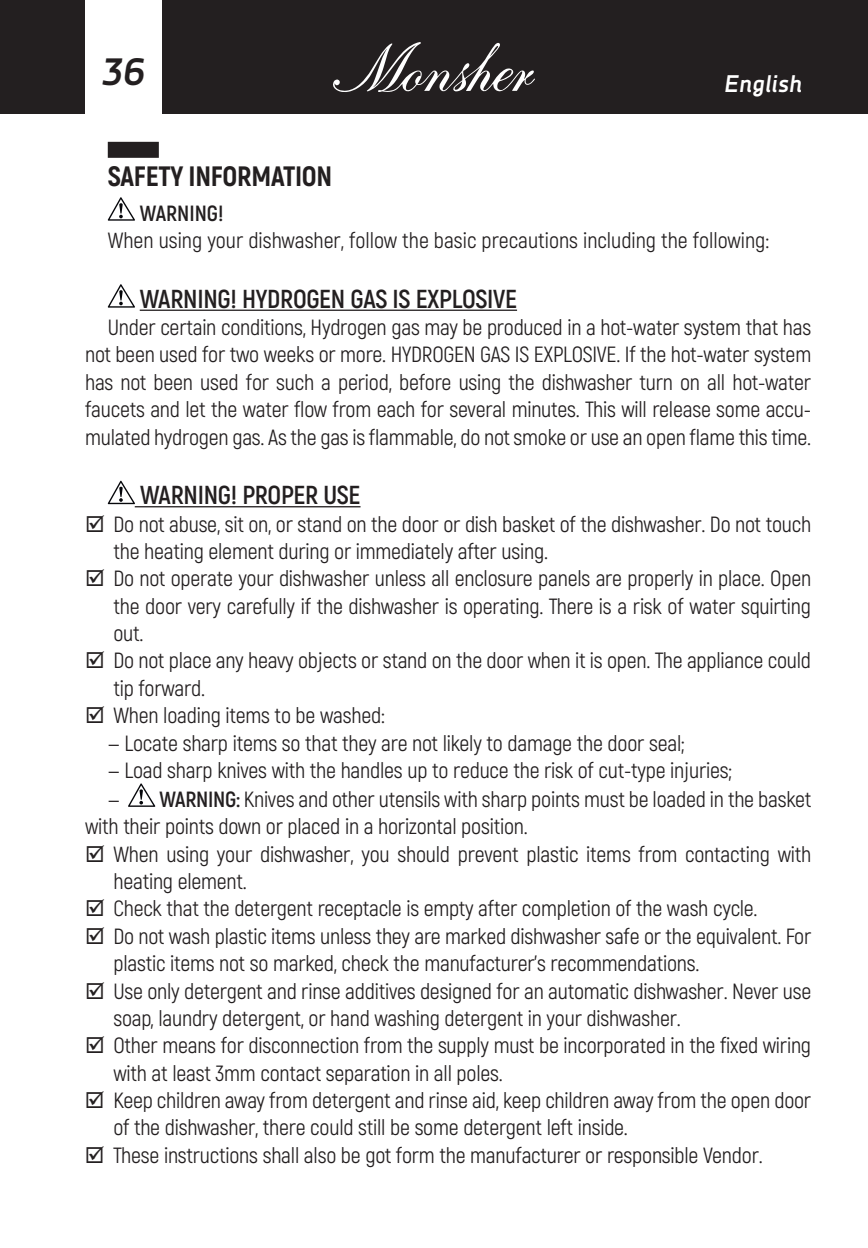
<style>
.page{position:relative;width:868px;height:1248px;background:#fff}
.page>*{position:absolute;margin:0;border:0;box-sizing:border-box;transform-origin:0 0}
.t1{font:italic 700 38px "Decima Nova Pro";color:#231f20}
.t2{font:800 28px "Akrobat";letter-spacing:-.01em;color:#231f20}
.t3{font:700 26px "Akrobat";letter-spacing:-.01em;color:#231f20}
.t4{font:italic 700 24px "Decima Nova Pro";color:#fff}
.t5{font:22px/27.4px "Akrobat";letter-spacing:-.01em;color:#231f20}
.t6{font:700 22px "Akrobat";color:#231f20}
.s1{font-weight:700}
</style>
<div class="page">
<div style="left:0;top:0;width:867px;height:113px;background:#231f20"></div>
<hr style="left:867px;top:0;width:1px;height:113px;background:#231f20">
<div style="left:85px;top:0;width:77px;height:119px;background:#fff"></div>
<svg style="left:333px;top:42px;width:202px;height:50px"></svg>
<div style="left:108px;top:142px;width:51px;height:16px;background:#231f20"></div>
<hr style="left:140px;top:309px;width:377px;height:2px;background:#231f20">
<hr style="left:135px;top:506px;width:225px;height:1px;background:#231f20">
<svg style="left:108px;top:197px;width:27px;height:24px"></svg>
<svg style="left:108px;top:284px;width:27px;height:23px"></svg>
<svg style="left:108px;top:480px;width:27px;height:24px"></svg>
<svg style="left:128px;top:783px;width:27px;height:23px"></svg>
<h1 class="t1" style="left:101px;top:50px;width:46px">36</h1>
<p class="t4" style="left:724px;top:70px;width:79px">English</p>
<p class="t2" style="left:108px;top:158px;width:226px">SAFETY INFORMATION</p>
<p class="t6" style="left:140px;top:199px;width:85px">WARNING!</p>
<p class="t5" style="left:108px;top:227px;width:663px">When using your dishwasher, follow the basic precautions including the following:</p>
<p class="t3" style="left:140px;top:282px;width:379px">WARNING! HYDROGEN GAS IS EXPLOSIVE</p>
<p class="t5" style="left:85px;top:313px;width:727px;text-align:justify;text-indent:23px">Under certain conditions, Hydrogen gas may be produced in a hot-water system that has not been used for two weeks or more. HYDROGEN GAS IS EXPLOSIVE. If the hot-water system has not been used for such a period, before using the dishwasher turn on all hot-water faucets and let the water flow from each for several minutes. This will release some accu&shy;mulated hydrogen gas. As the gas is flammable, do not smoke or use an open flame this time.</p>
<p class="t3" style="left:140px;top:479px;width:222px">WARNING! PROPER USE</p>
<p class="t5" style="left:113px;top:510px;width:699px">Do not abuse, sit on, or stand on the door or dish basket of the dishwasher. Do not touch the heating element during or immediately after using.<br>Do not operate your dishwasher unless all enclosure panels are properly in place. Open the door very carefully if the dishwasher is operating. There is a risk of water squirting out.<br>Do not place any heavy objects or stand on the door when it is open. The appliance could tip forward.<br>When loading items to be washed:</p>
<p class="t5" style="left:108px;top:729px;width:578px">— Locate sharp items so that they are not likely to damage the door seal;</p>
<p class="t5" style="left:108px;top:756px;width:625px">— Load sharp knives with the handles up to reduce the risk of cut-type injuries;</p>
<p class="t5" style="left:85px;top:785px;width:727px;text-indent:23px">— <span class="s1">WARNING:</span> Knives and other utensils with sharp points must be loaded in the basket with their points down or placed in a horizontal position.</p>
<p class="t5" style="left:113px;top:840px;width:699px">When using your dishwasher, you should prevent plastic items from contacting with heating element.<br>Check that the detergent receptacle is empty after completion of the wash cycle.<br>Do not wash plastic items unless they are marked dishwasher safe or the equivalent. For plastic items not so marked, check the manufacturer’s recommendations.<br>Use only detergent and rinse additives designed for an automatic dishwasher. Never use soap, laundry detergent, or hand washing detergent in your dishwasher.<br>Other means for disconnection from the supply must be incorporated in the fixed wiring with at least 3mm contact separation in all poles.<br>Keep children away from detergent and rinse aid, keep children away from the open door of the dishwasher, there could still be some detergent left inside.<br>These instructions shall also be got form the manufacturer or responsible Vendor.</p>
</div>
